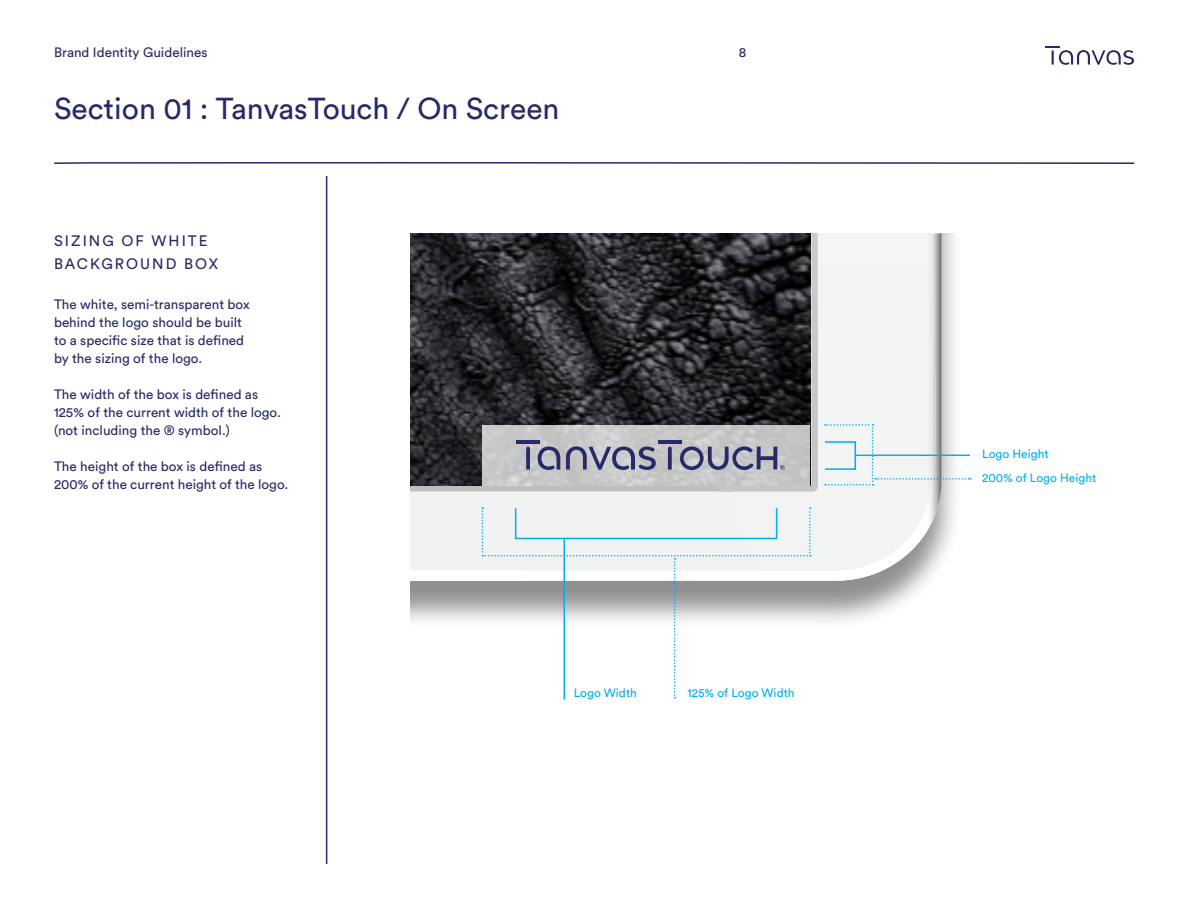
<style>
.page{position:relative;width:1188px;height:918px;background:#fff}
.page>*{position:absolute;margin:0;border:0;box-sizing:border-box;transform-origin:0 0}
.t1{font:30px "Circular Std";color:#282967}
.Small_Headline{font:15px "Circular Std";letter-spacing:.135em;color:#282967}
.t2{font:13.5px/18px "Circular Std";color:#282967}
.Caption_Text{font:12px "Circular Std";color:#00aeef}
</style>
<div class="page">
<svg style="left:1045px;top:46px;width:89px;height:19px"></svg>
<div style="left:410px;top:233px;width:553px;height:396px;background:#231f20;opacity:.5"></div>
<svg style="left:410px;top:491px;width:532px;height:90px;fill:#f2f2f2"></svg>
<div style="left:410px;top:530px;width:72px;height:41px;background:#f1f2f2"></div>
<img style="left:410px;top:571px;width:72px;height:10px">
<img style="left:811px;top:576px;width:95px;height:5px">
<img style="left:936px;top:233px;width:6px;height:279px">
<img style="left:811px;top:530px;width:101px;height:4px">
<div style="left:732px;top:324px;width:180px;height:206px;background:#f3f4f4"></div>
<div style="left:818px;top:233px;width:94px;height:91px;background:#f4f4f4"></div>
<img style="left:811px;top:534px;width:114px;height:42px">
<img style="left:912px;top:233px;width:24px;height:302px">
<img style="left:716px;top:233px;width:102px;height:258px">
<img style="left:410px;top:233px;width:400px;height:253px">
<svg style="left:54px;top:162px;width:1081px;height:2px;background:#5c5d8c"></svg>
<hr style="left:326px;top:176px;width:1px;height:688px;background:#282967">
<div style="left:483px;top:425px;width:327px;height:61px;background:#c7c7c8"></div>
<svg style="left:526px;top:447px;width:4px;height:23px"></svg>
<svg style="left:538px;top:447px;width:22px;height:23px"></svg>
<hr style="left:516px;top:441px;width:24px;height:3px;background:#282967">
<svg style="left:566px;top:446px;width:90px;height:24px"></svg>
<svg style="left:668px;top:447px;width:4px;height:23px"></svg>
<hr style="left:658px;top:441px;width:23px;height:3px;background:#282967">
<svg style="left:680px;top:446px;width:105px;height:24px"></svg>
<hr style="left:564px;top:539px;width:1px;height:161px;background:#00aeef">
<svg style="left:482px;top:507px;width:329px;height:191px"></svg>
<svg style="left:825px;top:424px;width:146px;height:62px"></svg>
<p class="t2" style="left:54px;top:43px;width:155px">Brand Identity Guidelines</p>
<p class="t2" style="left:739px;top:43px;width:9px">8</p>
<p class="t1" style="left:54px;top:90px;width:507px">Section 01 : TanvasTouch / On Screen</p>
<p class="Small_Headline" style="left:54px;top:232px;width:155px">SIZING OF WHITE</p>
<p class="Small_Headline" style="left:54px;top:255px;width:166px">BACKGROUND BOX</p>
<p class="t2" style="left:54px;top:296px;width:197px">The white, semi-transparent box behind the logo should be built to a specific size that is defined by the sizing of the logo.</p>
<p class="t2" style="left:54px;top:386px;width:228px">The width of the box is defined as<br>125% of the current width of the logo. (not including the ® symbol.)</p>
<p class="t2" style="left:54px;top:458px;width:236px">The height of the box is defined as<br>200% of the current height of the logo.</p>
<p class="Caption_Text" style="left:574px;top:685px;width:65px">Logo Width</p>
<p class="Caption_Text" style="left:688px;top:685px;width:109px">125% of Logo Width</p>
<p class="Caption_Text" style="left:982px;top:447px;width:68px">Logo Height</p>
<p class="Caption_Text" style="left:982px;top:471px;width:116px">200% of Logo Height</p>
</div>
